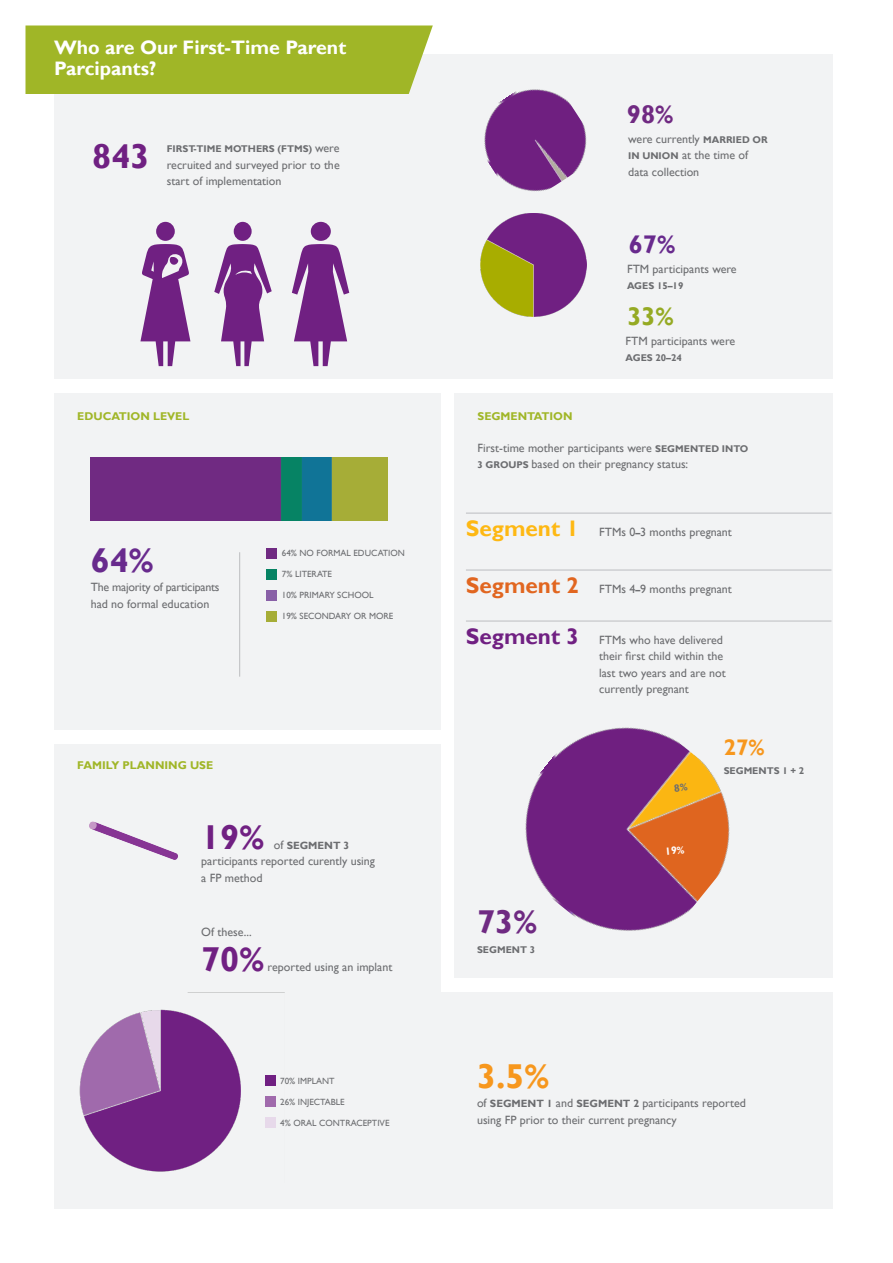
<style>
.page{position:relative;width:893px;height:1263px;background:#fff}
.page>*{position:absolute;margin:0;border:0;box-sizing:border-box;transform-origin:0 0}
.Data_large_number{font:700 34.5px "Gill Sans";color:#702082}
.Data_large_number-2{font:700 34.5px "Gill Sans";color:#f7971d}
.Data_large_number-3{font:700 34.5px "Gill Sans";color:#682a8d}
.Data_large_number-4{font:700 33px "Gill Sans";color:#6f2a82}
.Data_large_number-5{font:700 25.5px "Gill Sans";color:#702a82}
.Data_large_number-6{font:700 25.5px "Gill Sans";color:#682a8d}
.Data_large_number-7{font:700 25.5px "Gill Sans";color:#95aa23}
.Data_large_number-8{font:700 22.5px "Gill Sans";color:#f7971d}
.Flag_head_small{font:700 19.5px/21px "Gill Sans";color:#fff}
.Data_small_body{font:12px/16.5px "Gill Sans";color:#6c6d70}
.Data_large_number-9{font:12px/16.5px "Gill Sans";color:#6c6d70}
.Data_medium_body{font:12px/16.5px "Gill Sans";color:#6c6d70}
.Data_small_body-2{font:12px/16.5px "Gill Sans";letter-spacing:-.02em;color:#6c6d70}
.t1{font:700 11.25px "Gill Sans";color:#a0b627}
.Data_large_number-10{font:700 10.5px "Gill Sans";color:#6c6d70}
.Data_small_body-3{font:700 9.75px "Gill Sans";color:#6c6d70}
.t2{font:9px "Gill Sans";color:#6c6d70}
.s1{font-weight:400;font-size:12px}
.s2{font-weight:700;font-size:9.75px}
.s3{font-weight:700;font-size:22.5px;color:#feb813}
.s4{font-weight:700;font-size:22.5px;color:#e16620}
.s5{font-weight:700;font-size:22.5px;color:#702082}
.s6{font-weight:700;font-size:10.5px}
</style>
<div class="page">
<div style="left:54px;top:54px;width:779px;height:324px;background:#f2f3f4"></div>
<div style="left:26px;top:26px;width:407px;height:68px;background:#a0b627"></div>
<div style="left:54px;top:393px;width:386px;height:336px;background:#f2f3f4"></div>
<div style="left:454px;top:393px;width:379px;height:585px;background:#f2f3f4"></div>
<div style="left:266px;top:548px;width:11px;height:10px;background:#702a82"></div>
<div style="left:266px;top:569px;width:11px;height:10px;background:#068363"></div>
<div style="left:266px;top:590px;width:11px;height:10px;background:#8960a7"></div>
<div style="left:266px;top:611px;width:11px;height:10px;background:#a6ad37"></div>
<hr style="left:239px;top:552px;width:1px;height:125px;background:#bcbdc0">
<div style="left:54px;top:744px;width:386px;height:465px;background:#f2f3f4"></div>
<div style="left:433px;top:992px;width:400px;height:217px;background:#f2f3f4"></div>
<img style="left:484px;top:89px;width:103px;height:103px">
<img style="left:481px;top:214px;width:105px;height:102px">
<svg style="left:140px;top:222px;width:50px;height:144px"></svg>
<div style="left:234px;top:222px;width:18px;height:19px;background:#702082;border-radius:50%"></div>
<svg style="left:214px;top:244px;width:58px;height:122px"></svg>
<div style="left:311px;top:222px;width:20px;height:19px;background:#702082;border-radius:50%"></div>
<svg style="left:292px;top:244px;width:57px;height:122px"></svg>
<img style="left:91px;top:457px;width:297px;height:63px">
<img style="left:525px;top:727px;width:205px;height:204px">
<img style="left:79px;top:1009px;width:197px;height:163px">
<div style="left:265px;top:1075px;width:10px;height:11px;background:#702082"></div>
<div style="left:265px;top:1096px;width:10px;height:11px;background:#a06aac"></div>
<div style="left:265px;top:1117px;width:10px;height:11px;background:#e7d9ea"></div>
<hr style="left:466px;top:513px;width:365px;height:1px;background:#bcbdc0">
<hr style="left:466px;top:570px;width:365px;height:1px;background:#bcbdc0">
<hr style="left:466px;top:621px;width:365px;height:1px;background:#bcbdc0">
<div style="left:461px;top:289px;width:25px;height:23px;background:#f2f3f4"></div>
<div style="left:582px;top:217px;width:25px;height:23px;background:#f2f3f4"></div>
<img style="left:89px;top:821px;width:89px;height:39px">
<svg style="left:667px;top:846px;width:17px;height:8px"></svg>
<svg style="left:674px;top:783px;width:14px;height:9px"></svg>
<p class="Flag_head_small" style="left:54px;top:37px;width:294px">Who are Our First-Time Parent<br>Parcipants?</p>
<p class="Data_large_number" style="left:92px;top:136px;width:59px">843</p>
<p class="Data_small_body-3" style="left:167px;top:143px;width:174px">FIRST-TIME MOTHERS (FTMS) <span class="s1">were</span></p>
<p class="Data_small_body" style="left:167px;top:157px;width:174px">recruited and surveyed prior to the start of implementation</p>
<p class="t1" style="left:77px;top:410px;width:114px">EDUCATION LEVEL</p>
<p class="t1" style="left:478px;top:410px;width:97px">SEGMENTATION</p>
<p class="Data_large_number-5" style="left:627px;top:99px;width:48px">98%</p>
<p class="Data_small_body" style="left:628px;top:131px;width:141px">were currently <span class="s2">MARRIED OR<br>IN UNION</span> at the time of data collection</p>
<p class="Data_large_number-6" style="left:629px;top:229px;width:48px">67%</p>
<p class="Data_small_body" style="left:627px;top:261px;width:111px">FTM participants were</p>
<p class="Data_small_body-3" style="left:627px;top:280px;width:58px">AGES 15–19</p>
<p class="Data_large_number-7" style="left:627px;top:301px;width:48px">33%</p>
<p class="Data_small_body" style="left:626px;top:333px;width:111px">FTM participants were</p>
<p class="Data_small_body-3" style="left:626px;top:352px;width:58px">AGES 20–24</p>
<p class="Data_large_number-3" style="left:91px;top:539px;width:64px">64%</p>
<p class="Data_small_body-2" style="left:91px;top:579px;width:130px">The majority of participants had no formal education</p>
<p class="t1" style="left:77px;top:758px;width:137px">FAMILY PLANNING USE</p>
<p class="t2" style="left:282px;top:548px;width:124px">64% NO FORMAL EDUCATION</p>
<p class="t2" style="left:282px;top:569px;width:52px">7% LITERATE</p>
<p class="t2" style="left:282px;top:590px;width:93px">10% PRIMARY SCHOOL</p>
<p class="t2" style="left:282px;top:611px;width:113px">19% SECONDARY OR MORE</p>
<p class="Data_large_number" style="left:201px;top:816px;width:64px">19%</p>
<p class="Data_large_number-10" style="left:274px;top:839px;width:77px"><span class="s1">of</span> SEGMENT 3</p>
<p class="Data_large_number-9" style="left:201px;top:853px;width:175px">participants reported curently using a FP method</p>
<p class="Data_large_number-9" style="left:201px;top:924px;width:52px">Of these...</p>
<p class="Data_large_number" style="left:201px;top:938px;width:64px">70%</p>
<p class="Data_large_number-9" style="left:267px;top:958px;width:126px">reported using an implant</p>
<p class="t2" style="left:280px;top:1075px;width:56px">70% IMPLANT</p>
<p class="t2" style="left:280px;top:1096px;width:66px">26% INJECTABLE</p>
<p class="t2" style="left:280px;top:1117px;width:111px">4% ORAL CONTRACEPTIVE</p>
<p class="Data_small_body" style="left:478px;top:440px;width:272px">First-time mother participants were <span class="s2">SEGMENTED INTO<br>3 GROUPS</span> based on their pregnancy status:</p>
<p class="Data_medium_body" style="left:466px;top:524px;width:267px"><span class="s3">Segment 1</span> FTMs 0<span class="s2">–</span>3 months pregnant</p>
<p class="Data_medium_body" style="left:466px;top:581px;width:267px"><span class="s4">Segment 2</span> FTMs 4<span class="s2">–</span>9 months pregnant</p>
<p class="Data_medium_body" style="left:599px;top:632px;width:128px;text-indent:-133px"><span class="s5">Segment 3</span> FTMs who have delivered their first child within the last two years and are not currently pregnant</p>
<p class="Data_large_number-4" style="left:477px;top:902px;width:62px">73%</p>
<p class="Data_small_body-3" style="left:477px;top:944px;width:60px">SEGMENT 3</p>
<p class="Data_large_number-8" style="left:724px;top:734px;width:43px">27%</p>
<p class="Data_small_body-3" style="left:724px;top:765px;width:82px">SEGMENTS 1 + 2</p>
<p class="Data_large_number-2" style="left:477px;top:1055px;width:74px">3.5%</p>
<p class="Data_large_number-9" style="left:477px;top:1095px;width:270px">of <span class="s6">SEGMENT 1</span> and <span class="s6">SEGMENT 2</span> participants reported using FP prior to their current pregnancy</p>
</div>
